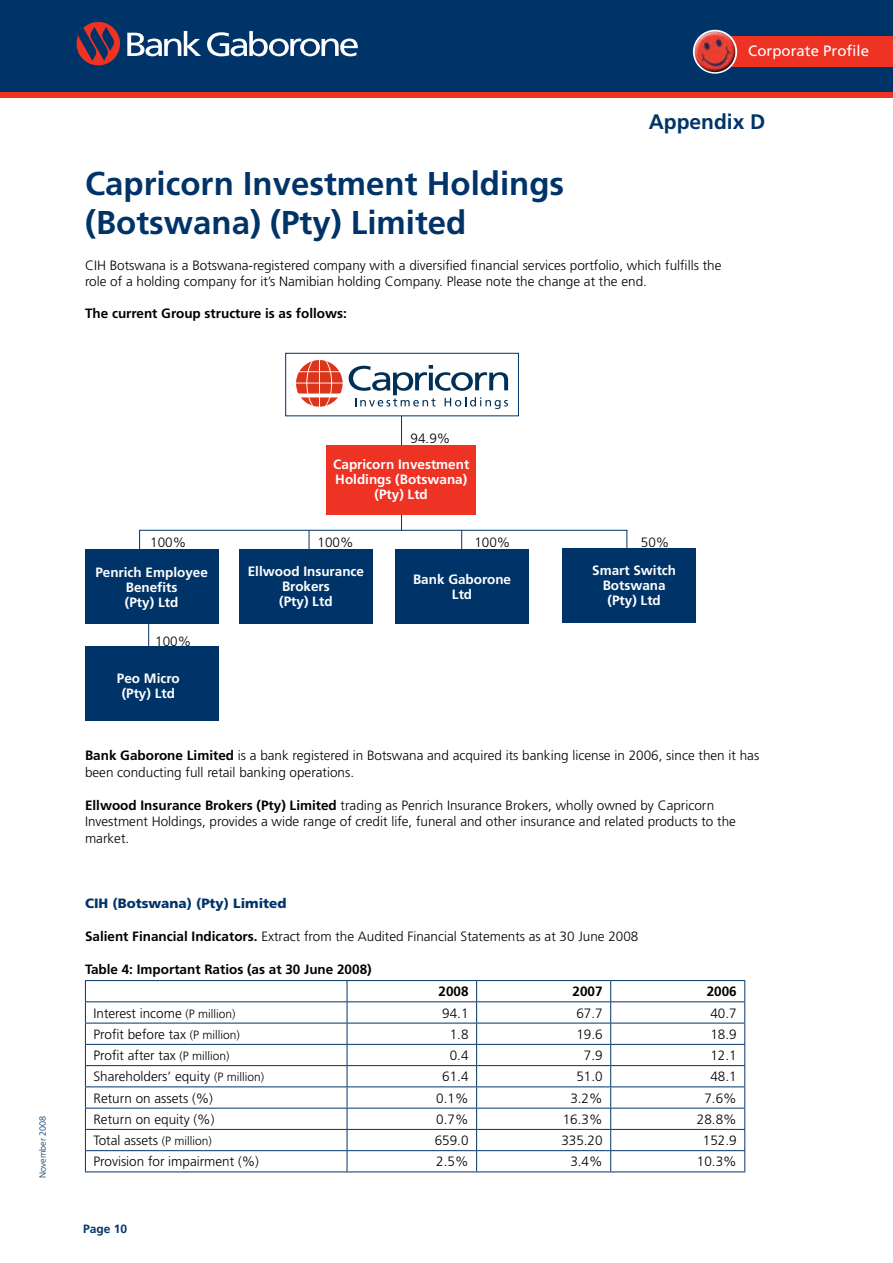
<style>
.page{position:relative;width:893px;height:1263px;background:#fff}
.page>*{position:absolute;margin:0;border:0;box-sizing:border-box;transform-origin:0 0}
.t1{font:700 33px/39.6px "Frutiger LT Std";color:#003468}
.t2{font:700 21px "Frutiger LT Std";color:#003468}
.t3{font:15px "Frutiger LT Std";color:#fff}
.t4{font:300 13.5px/16.5px "Frutiger LT Std";color:#000}
.t5{font:700 13.5px/15px "Frutiger LT Std";color:#fff;text-align:center}
.t6{font:700 13.5px "Frutiger LT Std";color:#000}
.t7{font:900 13.5px "Frutiger LT Std";color:#003468}
.t8{font:700 12px "Frutiger LT Std";color:#003468}
.t9{font:300 9px "Frutiger LT Std";color:#003468}
.s1{font-weight:700}
.s2{font-size:12px}
</style>
<div class="page">
<div style="left:0;top:0;width:893px;height:97px;background:#003468"></div>
<svg style="left:207px;top:31px;width:151px;height:25px"></svg>
<svg style="left:76px;top:21px;width:125px;height:45px"></svg>
<div style="left:0;top:92px;width:893px;height:6px;background:#ee3224"></div>
<div style="left:719px;top:36px;width:174px;height:31px;background:#ee3224"></div>
<div style="left:693px;top:30px;width:44px;height:44px;border:3px solid #fff;border-radius:50%"></div>
<img style="left:697px;top:32px;width:18px;height:11px">
<hr style="left:401px;top:415px;width:1px;height:32px;background:#003468">
<div style="left:285px;top:353px;width:234px;height:63px;background:#fff;border:1px solid #003468"></div>
<div style="left:563px;top:548px;width:133px;height:74px;background:#003468"></div>
<div style="left:85px;top:549px;width:133px;height:74px;background:#003468"></div>
<div style="left:239px;top:549px;width:133px;height:74px;background:#003468"></div>
<div style="left:85px;top:646px;width:133px;height:75px;background:#003468"></div>
<div style="left:395px;top:549px;width:134px;height:74px;background:#003468"></div>
<div style="left:326px;top:446px;width:150px;height:69px;background:#ee3224"></div>
<hr style="left:85px;top:980px;width:262px;height:1px;background:#003468">
<hr style="left:347px;top:980px;width:130px;height:1px;background:#003468">
<hr style="left:477px;top:980px;width:134px;height:1px;background:#003468">
<hr style="left:611px;top:980px;width:134px;height:1px;background:#003468">
<hr style="left:85px;top:1001px;width:262px;height:1px;background:#003468">
<hr style="left:347px;top:1001px;width:130px;height:1px;background:#003468">
<hr style="left:477px;top:1001px;width:134px;height:1px;background:#003468">
<hr style="left:611px;top:1001px;width:134px;height:1px;background:#003468">
<hr style="left:85px;top:1023px;width:262px;height:1px;background:#003468">
<hr style="left:347px;top:1023px;width:130px;height:1px;background:#003468">
<hr style="left:477px;top:1023px;width:134px;height:1px;background:#003468">
<hr style="left:611px;top:1023px;width:134px;height:1px;background:#003468">
<hr style="left:85px;top:1044px;width:262px;height:1px;background:#003468">
<hr style="left:347px;top:1044px;width:130px;height:1px;background:#003468">
<hr style="left:477px;top:1044px;width:134px;height:1px;background:#003468">
<hr style="left:611px;top:1044px;width:134px;height:1px;background:#003468">
<hr style="left:85px;top:1065px;width:262px;height:1px;background:#003468">
<hr style="left:347px;top:1065px;width:130px;height:1px;background:#003468">
<hr style="left:477px;top:1065px;width:134px;height:1px;background:#003468">
<hr style="left:611px;top:1065px;width:134px;height:1px;background:#003468">
<hr style="left:85px;top:1086px;width:262px;height:1px;background:#003468">
<hr style="left:347px;top:1086px;width:130px;height:1px;background:#003468">
<hr style="left:477px;top:1086px;width:134px;height:1px;background:#003468">
<hr style="left:611px;top:1086px;width:134px;height:1px;background:#003468">
<hr style="left:85px;top:1108px;width:262px;height:1px;background:#003468">
<hr style="left:347px;top:1108px;width:130px;height:1px;background:#003468">
<hr style="left:477px;top:1108px;width:134px;height:1px;background:#003468">
<hr style="left:611px;top:1108px;width:134px;height:1px;background:#003468">
<hr style="left:85px;top:1129px;width:262px;height:1px;background:#003468">
<hr style="left:347px;top:1129px;width:130px;height:1px;background:#003468">
<hr style="left:477px;top:1129px;width:134px;height:1px;background:#003468">
<hr style="left:611px;top:1129px;width:134px;height:1px;background:#003468">
<hr style="left:85px;top:1150px;width:262px;height:1px;background:#003468">
<svg style="left:85px;top:981px;width:1px;height:190px"></svg>
<hr style="left:347px;top:1150px;width:130px;height:1px;background:#003468">
<svg style="left:347px;top:981px;width:1px;height:190px"></svg>
<hr style="left:477px;top:1150px;width:134px;height:1px;background:#003468">
<svg style="left:476px;top:981px;width:1px;height:190px"></svg>
<hr style="left:611px;top:1150px;width:134px;height:1px;background:#003468">
<svg style="left:610px;top:981px;width:1px;height:190px"></svg>
<svg style="left:744px;top:981px;width:1px;height:190px"></svg>
<hr style="left:85px;top:1171px;width:262px;height:1px;background:#003468">
<hr style="left:347px;top:1171px;width:130px;height:1px;background:#003468">
<hr style="left:477px;top:1171px;width:134px;height:1px;background:#003468">
<hr style="left:611px;top:1171px;width:134px;height:1px;background:#003468">
<svg style="left:148px;top:623px;width:1px;height:23px"></svg>
<svg style="left:139px;top:515px;width:488px;height:36px"></svg>
<svg style="left:349px;top:365px;width:159px;height:44px"></svg>
<svg style="left:296px;top:360px;width:47px;height:47px"></svg>
<p class="t3" style="left:748px;top:42px;width:122px">Corporate Profile</p>
<h1 class="t1" style="left:85px;top:164px;width:481px">Capricorn Investment Holdings (Botswana) (Pty) Limited</h1>
<h2 class="t2" style="left:649px;top:109px;width:118px">Appendix D</h2>
<p class="t4" style="left:85px;top:257px;width:638px">CIH Botswana is a Botswana-registered company with a diversified financial services portfolio, which fulfills the role of a holding company for it’s Namibian holding Company. Please note the change at the end.</p>
<p class="t6" style="left:85px;top:306px;width:263px">The current Group structure is as follows:</p>
<p class="t9" style="left:38px;top:1178px;width:64px;rotate:-90deg">November 2008</p>
<p class="t4" style="left:411px;top:431px;width:41px">94.9%</p>
<p class="t4" style="left:150px;top:534px;width:38px">100%</p>
<p class="t5" style="left:333px;top:457px;width:138px">Capricorn Investment<br>Holdings (Botswana) (Pty) Ltd</p>
<p class="t4" style="left:318px;top:534px;width:38px">100%</p>
<p class="t4" style="left:474px;top:534px;width:38px">100%</p>
<p class="t5" style="left:95px;top:565px;width:114px">Penrich Employee<br>Benefits<br>(Pty) Ltd</p>
<p class="t5" style="left:248px;top:564px;width:118px">Ellwood Insurance<br>Brokers<br>(Pty) Ltd</p>
<p class="t4" style="left:155px;top:633px;width:38px">100%</p>
<p class="t5" style="left:117px;top:671px;width:64px">Peo Micro (Pty) Ltd</p>
<p class="t5" style="left:413px;top:571px;width:100px">Bank Gaborone<br>Ltd</p>
<p class="t4" style="left:641px;top:534px;width:30px">50%</p>
<p class="t5" style="left:592px;top:563px;width:86px">Smart Switch<br>Botswana (Pty) Ltd</p>
<p class="t4" style="left:85px;top:747px;width:676px"><span class="s1">Bank Gaborone Limited</span> is a bank registered in Botswana and acquired its banking license in 2006, since then it has been conducting full retail banking operations.</p>
<p class="t4" style="left:85px;top:797px;width:652px"><span class="s1">Ellwood Insurance Brokers (Pty) Limited</span> trading as Penrich Insurance Brokers, wholly owned by Capricorn<br>Investment Holdings, provides a wide range of credit life, funeral and other insurance and related products to the market.</p>
<p class="t7" style="left:85px;top:895px;width:203px">CIH (Botswana) (Pty) Limited</p>
<p class="t4" style="left:85px;top:928px;width:555px"><span class="s1">Salient Financial Indicators.</span> Extract from the Audited Financial Statements as at 30 June 2008</p>
<p class="t6" style="left:85px;top:961px;width:288px">Table 4: Important Ratios (as at 30 June 2008)</p>
<p class="t6" style="left:438px;top:984px;width:32px">2008</p>
<p class="t6" style="left:573px;top:984px;width:32px">2007</p>
<p class="t6" style="left:707px;top:984px;width:32px">2006</p>
<p class="t4" style="left:93px;top:1005px;width:144px">Interest income <span class="s2">(P million)</span></p>
<p class="t4" style="left:442px;top:1005px;width:28px">94.1</p>
<p class="t4" style="left:576px;top:1005px;width:28px">67.7</p>
<p class="t4" style="left:710px;top:1005px;width:28px">40.7</p>
<p class="t4" style="left:93px;top:1026px;width:148px">Profit before tax <span class="s2">(P million)</span></p>
<p class="t4" style="left:450px;top:1026px;width:20px">1.8</p>
<p class="t4" style="left:576px;top:1026px;width:28px">19.6</p>
<p class="t4" style="left:710px;top:1026px;width:28px">18.9</p>
<p class="t4" style="left:93px;top:1047px;width:138px">Profit after tax <span class="s2">(P million)</span></p>
<p class="t4" style="left:450px;top:1047px;width:20px">0.4</p>
<p class="t4" style="left:584px;top:1047px;width:20px">7.9</p>
<p class="t4" style="left:710px;top:1047px;width:28px">12.1</p>
<p class="t4" style="left:93px;top:1068px;width:172px">Shareholders’ equity <span class="s2">(P million)</span></p>
<p class="t4" style="left:442px;top:1068px;width:28px">61.4</p>
<p class="t4" style="left:576px;top:1068px;width:28px">51.0</p>
<p class="t4" style="left:710px;top:1068px;width:28px">48.1</p>
<p class="t4" style="left:93px;top:1090px;width:121px">Return on assets (%)</p>
<p class="t4" style="left:436px;top:1090px;width:34px">0.1%</p>
<p class="t4" style="left:570px;top:1090px;width:34px">3.2%</p>
<p class="t4" style="left:704px;top:1090px;width:34px">7.6%</p>
<p class="t4" style="left:93px;top:1111px;width:123px">Return on equity (%)</p>
<p class="t4" style="left:436px;top:1111px;width:34px">0.7%</p>
<p class="t4" style="left:563px;top:1111px;width:41px">16.3%</p>
<p class="t4" style="left:697px;top:1111px;width:41px">28.8%</p>
<p class="t4" style="left:93px;top:1132px;width:120px">Total assets <span class="s2">(P million)</span></p>
<p class="t4" style="left:435px;top:1132px;width:35px">659.0</p>
<p class="t4" style="left:561px;top:1132px;width:43px">335.20</p>
<p class="t4" style="left:703px;top:1132px;width:35px">152.9</p>
<p class="t4" style="left:93px;top:1154px;width:167px">Provision for impairment (%)</p>
<p class="t4" style="left:436px;top:1154px;width:34px">2.5%</p>
<p class="t4" style="left:570px;top:1154px;width:34px">3.4%</p>
<p class="t4" style="left:697px;top:1154px;width:41px">10.3%</p>
<p class="t8" style="left:83px;top:1222px;width:46px">Page 10</p>
</div>
